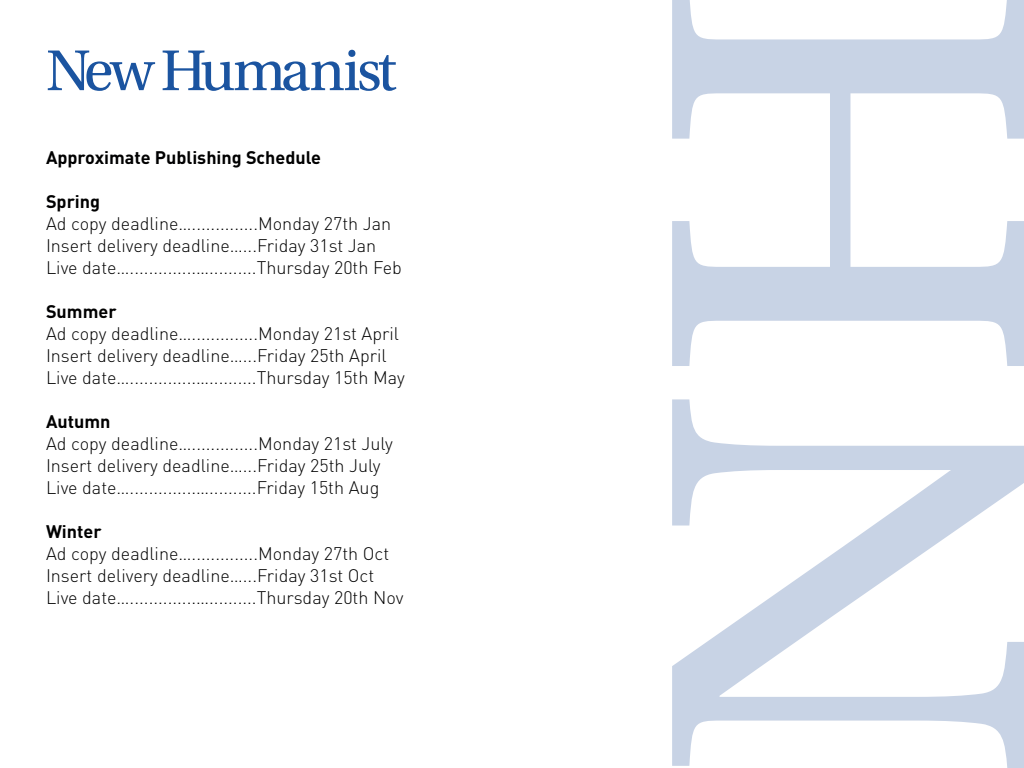
<style>
.page{position:relative;width:1024px;height:768px;background:#fff}
.page>*{position:absolute;margin:0;border:0;box-sizing:border-box;transform-origin:0 0}
.t1{font:60.7px "Utopia Std";letter-spacing:-.055em;color:#1b54a0}
.t2{font:300 18px/22px "DINOT";color:#000001}
.t3{font:700 18px "DINOT";color:#000001}
</style>
<div class="page">
<svg style="left:672px;top:0;width:352px;height:768px"></svg>
<h1 class="t1" style="left:46px;top:38px;width:352px">New Humanist</h1>
<p class="t3" style="left:46px;top:145px;width:277px">Approximate Publishing Schedule</p>
<p class="t3" style="left:46px;top:189px;width:56px">Spring</p>
<p class="t2" style="left:46px;top:212px;width:358px">Ad copy deadline…..............Monday 27th Jan<br>Insert delivery deadline…...Friday 31st Jan<br>Live date…..............…..........Thursday 20th Feb</p>
<p class="t3" style="left:46px;top:299px;width:72px">Summer</p>
<p class="t2" style="left:46px;top:321px;width:361px">Ad copy deadline…..............Monday 21st April<br>Insert delivery deadline…...Friday 25th April<br>Live date…..............…..........Thursday 15th May</p>
<p class="t3" style="left:46px;top:409px;width:66px">Autumn</p>
<p class="t2" style="left:46px;top:431px;width:348px">Ad copy deadline…..............Monday 21st July<br>Insert delivery deadline…...Friday 25th July<br>Live date…..............…..........Friday 15th Aug</p>
<p class="t3" style="left:46px;top:519px;width:57px">Winter</p>
<p class="t2" style="left:46px;top:541px;width:359px">Ad copy deadline…..............Monday 27th Oct<br>Insert delivery deadline…...Friday 31st Oct<br>Live date…..............…..........Thursday 20th Nov</p>
</div>
